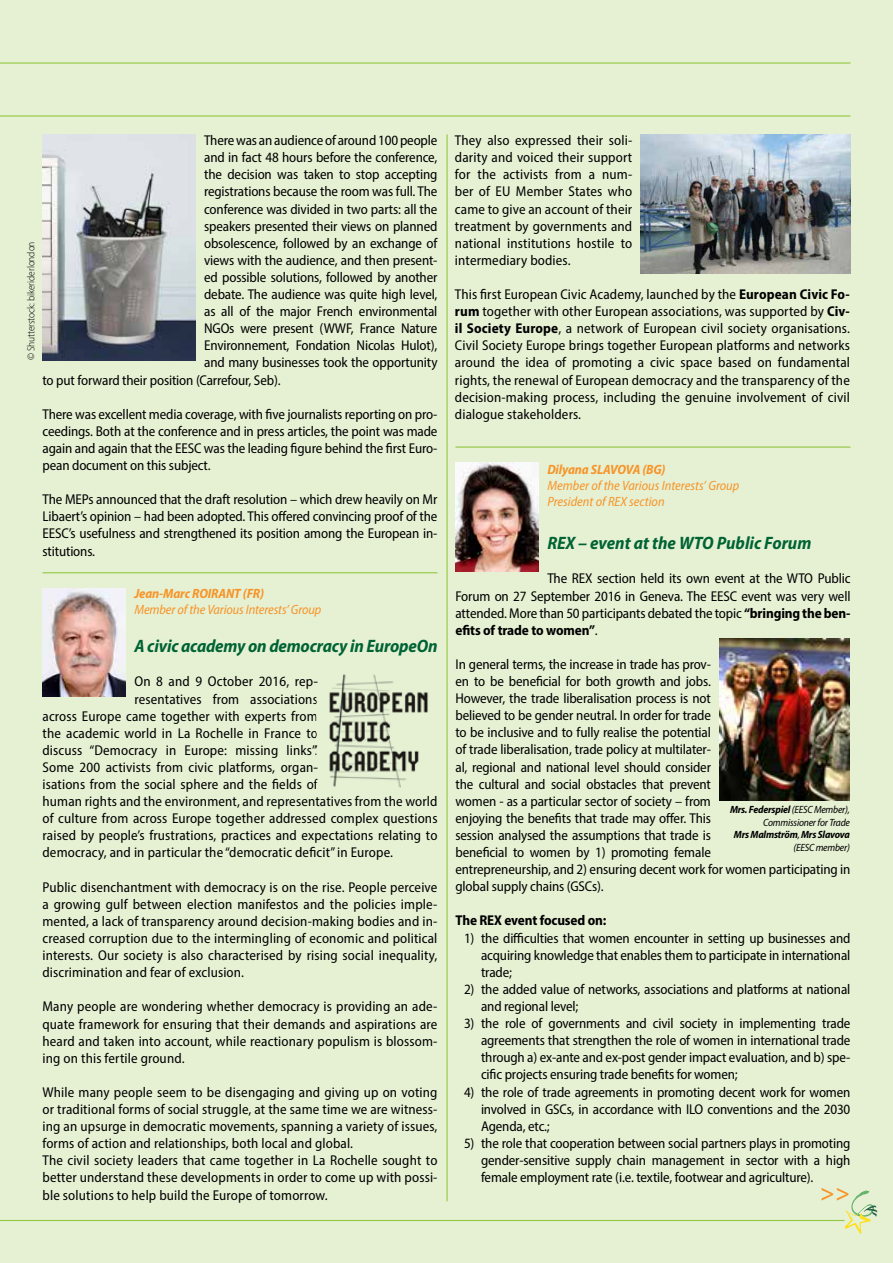
<style>
.page{position:relative;width:893px;height:1263px;background:#e6f1d4}
.page>*{position:absolute;margin:0;border:0;box-sizing:border-box;transform-origin:0 0}
.t1{font:27px "Daxline Pro";color:#f79428}
.t2{font:italic 700 semi-condensed 18px "Myriad Pro";letter-spacing:-.01em;color:#006334}
.t3{font:semi-condensed 14.25px/17.1px "Myriad Pro";letter-spacing:-.01em;color:#000;text-align:justify}
.t4{font:semi-condensed 14.25px/17.1px "Myriad Pro";letter-spacing:.01em;color:#000}
.t5{font:700 semi-condensed 14.25px "Myriad Pro";letter-spacing:-.01em;color:#000}
.t6{font:italic semi-condensed 13.5px/16.2px "Myriad Pro";color:#f79428}
.t7{font:italic 700 semi-condensed 13.5px "Myriad Pro";letter-spacing:-.01em;color:#f79428}
.t8{font:italic semi-condensed 10.5px/12.6px "Myriad Pro";letter-spacing:-.02em;color:#000;text-align:right}
.t9{font:300 semi-condensed 10.5px "Myriad Pro";letter-spacing:-.01em;color:#000}
.s1{font-weight:700}
</style>
<div class="page">
<img style="left:43px;top:134px;width:153px;height:226px">
<hr style="left:0;top:115px;width:850px;height:2px;background:#92c83e">
<hr style="left:43px;top:572px;width:394px;height:1px;background:#92c83e">
<hr style="left:455px;top:446px;width:395px;height:2px;background:#92c83e">
<img style="left:43px;top:588px;width:83px;height:109px">
<img style="left:455px;top:462px;width:84px;height:109px">
<hr style="left:446px;top:134px;width:2px;height:1067px;background:#92c83e">
<img style="left:329px;top:674px;width:99px;height:113px">
<img style="left:641px;top:134px;width:209px;height:140px">
<img style="left:719px;top:638px;width:131px;height:162px">
<hr style="left:0;top:1220px;width:844px;height:1px;background:#92c83e">
<svg style="left:844px;top:1190px;width:33px;height:44px"></svg>
<hr style="left:0;top:62px;width:850px;height:2px;background:#92c83e">
<p class="t3" style="left:204px;top:132px;width:235px">There was an audience of around 100 people</p>
<p class="t3" style="left:204px;top:149px;width:235px">and in fact 48 hours before the conference,</p>
<p class="t3" style="left:204px;top:166px;width:235px">the decision was taken to stop accepting</p>
<p class="t3" style="left:204px;top:183px;width:235px">registrations because the room was full. The</p>
<p class="t3" style="left:204px;top:200px;width:235px">conference was divided in two parts: all the</p>
<p class="t3" style="left:204px;top:217px;width:235px">speakers presented their views on planned</p>
<p class="t3" style="left:204px;top:234px;width:235px">obsolescence, followed by an exchange of</p>
<p class="t3" style="left:204px;top:251px;width:235px">views with the audience, and then present-</p>
<p class="t3" style="left:204px;top:268px;width:235px">ed possible solutions, followed by another</p>
<p class="t3" style="left:204px;top:286px;width:235px">debate. The audience was quite high level,</p>
<p class="t3" style="left:204px;top:303px;width:235px">as all of the major French environmental</p>
<p class="t3" style="left:204px;top:320px;width:235px">NGOs were present (WWF, France Nature</p>
<p class="t3" style="left:204px;top:337px;width:235px">Environnement, Fondation Nicolas Hulot),</p>
<p class="t3" style="left:204px;top:354px;width:235px">and many businesses took the opportunity</p>
<p class="t3" style="left:43px;top:371px;width:240px">to put forward their position (Carrefour, Seb).</p>
<p class="t3" style="left:43px;top:405px;width:396px">There was excellent media coverage, with five journalists reporting on pro&shy;ceedings. Both at the conference and in press articles, the point was made again and again that the EESC was the leading figure behind the first Euro&shy;pean document on this subject.</p>
<p class="t3" style="left:43px;top:491px;width:397px">The MEPs announced that the draft resolution – which drew heavily on Mr Libaert’s opinion – had been adopted. This offered convincing proof of the EESC’s usefulness and strengthened its position among the European in&shy;stitutions.</p>
<p class="t9" style="left:25px;top:360px;width:120px;rotate:-90deg">© Shutterstock: bikeriderlondon</p>
<p class="t7" style="left:134px;top:585px;width:131px">Jean-Marc ROIRANT (FR)</p>
<p class="t6" style="left:134px;top:602px;width:188px">Member of the Various Interests’ Group</p>
<p class="t2" style="left:134px;top:635px;width:305px">A civic academy on democracy in EuropeOn</p>
<p class="t4" style="left:134px;top:673px;width:185px">On 8 and 9 October 2016, rep-</p>
<p class="t4" style="left:134px;top:690px;width:185px">resentatives from associations</p>
<p class="t4" style="left:43px;top:707px;width:277px">across Europe came together with experts from</p>
<p class="t4" style="left:43px;top:724px;width:277px">the academic world in La Rochelle in France to</p>
<p class="t4" style="left:43px;top:741px;width:277px">discuss “Democracy in Europe: missing links”.</p>
<p class="t4" style="left:43px;top:758px;width:277px">Some 200 activists from civic platforms, organ-</p>
<p class="t4" style="left:43px;top:775px;width:277px">isations from the social sphere and the fields of</p>
<p class="t4" style="left:43px;top:793px;width:396px">human rights and the environment, and representatives from the world</p>
<p class="t4" style="left:43px;top:810px;width:396px">of culture from across Europe together addressed complex questions</p>
<p class="t4" style="left:43px;top:827px;width:396px">raised by people’s frustrations, practices and expectations relating to</p>
<p class="t4" style="left:43px;top:844px;width:352px">democracy, and in particular the “democratic deficit” in Europe.</p>
<p class="t3" style="left:43px;top:878px;width:396px">Public disenchantment with democracy is on the rise. People perceive a growing gulf between election manifestos and the policies imple&shy;mented, a lack of transparency around decision-making bodies and in&shy;creased corruption due to the intermingling of economic and political interests. Our society is also characterised by rising social inequality, discrimination and fear of exclusion.</p>
<p class="t3" style="left:43px;top:998px;width:396px">Many people are wondering whether democracy is providing an ade&shy;quate framework for ensuring that their demands and aspirations are heard and taken into account, while reactionary populism is blossom&shy;ing on this fertile ground.</p>
<p class="t4" style="left:43px;top:1083px;width:397px">While many people seem to be disengaging and giving up on voting or traditional forms of social struggle, at the same time we are witness&shy;ing an upsurge in democratic movements, spanning a variety of issues, forms of action and relationships, both local and global.<br>The civil society leaders that came together in La Rochelle sought to better understand these developments in order to come up with possi&shy;ble solutions to help build the Europe of tomorrow.</p>
<p class="t3" style="left:455px;top:132px;width:179px">They also expressed their soli&shy;darity and voiced their support for the activists from a num&shy;ber of EU Member States who came to give an account of their treatment by governments and national institutions hostile to intermediary bodies.</p>
<p class="t3" style="left:455px;top:286px;width:396px">This first European Civic Academy, launched by the <span class="s1">European Civic Fo&shy;rum</span> together with other European associations, was supported by <span class="s1">Civ&shy;il Society Europe</span>, a network of European civil society organisations.<br>Civil Society Europe brings together European platforms and networks around the idea of promoting a civic space based on fundamental rights, the renewal of European democracy and the transparency of the decision-making process, including the genuine involvement of civil dialogue stakeholders.</p>
<p class="t7" style="left:547px;top:460px;width:120px">Dilyana SLAVOVA (BG)</p>
<p class="t6" style="left:547px;top:477px;width:193px">Member of the Various Interests’ Group<br>President of REX section</p>
<p class="t2" style="left:547px;top:532px;width:265px">REX – event at the WTO Public Forum</p>
<p class="t3" style="left:455px;top:570px;width:396px;text-indent:92px">The REX section held its own event at the WTO Public Forum on 27 September 2016 in Geneva. The EESC event was very well attended. More than 50 participants debated the topic <span class="s1">“bringing the ben&shy;efits of trade to women”</span>.</p>
<p class="t3" style="left:455px;top:655px;width:396px;text-align:left">In general terms, the increase in trade has prov-<br>en to be beneficial for both growth and jobs.<br>However, the trade liberalisation process is not<br>believed to be gender neutral. In order for trade<br>to be inclusive and to fully realise the potential<br>of trade liberalisation, trade policy at multilater-<br>al, regional and national level should consider<br>the cultural and social obstacles that prevent<br>women - as a particular sector of society – from<br>enjoying the benefits that trade may offer. This<br>session analysed the assumptions that trade is<br>beneficial to women by 1) promoting female<br>entrepreneurship, and 2) ensuring decent work for women participating in global supply chains (GSCs).</p>
<p class="t5" style="left:455px;top:911px;width:152px">The REX event focused on:</p>
<p class="t3" style="left:481px;top:929px;width:371px;text-indent:-17px">1) the difficulties that women encounter in setting up businesses and acquiring knowledge that enables them to participate in international trade;</p>
<p class="t3" style="left:481px;top:980px;width:371px;text-indent:-17px">2) the added value of networks, associations and platforms at national and regional level;</p>
<p class="t3" style="left:481px;top:1014px;width:371px;text-indent:-17px">3) the role of governments and civil society in implementing trade agreements that strengthen the role of women in international trade through a) ex-ante and ex-post gender impact evaluation, and b) spe&shy;cific projects ensuring trade benefits for women;</p>
<p class="t3" style="left:481px;top:1083px;width:371px;text-indent:-17px">4) the role of trade agreements in promoting decent work for women involved in GSCs, in accordance with ILO conventions and the 2030<br>Agenda, etc.;</p>
<p class="t3" style="left:481px;top:1134px;width:371px;text-indent:-17px">5) the role that cooperation between social partners plays in promoting gender-sensitive supply chain management in sector with a high female employment rate (i.e. textile, footwear and agriculture).</p>
<p class="t8" style="left:730px;top:803px;width:121px"><span class="s1">Mrs. Federspiel</span> (EESC Member),<br>Commissioner for Trade<br><span class="s1">Mrs Malmström</span>, <span class="s1">Mrs Slavova </span>(EESC member)</p>
<h1 class="t1" style="left:820px;top:1175px;width:32px">&gt;&gt;</h1>
</div>
